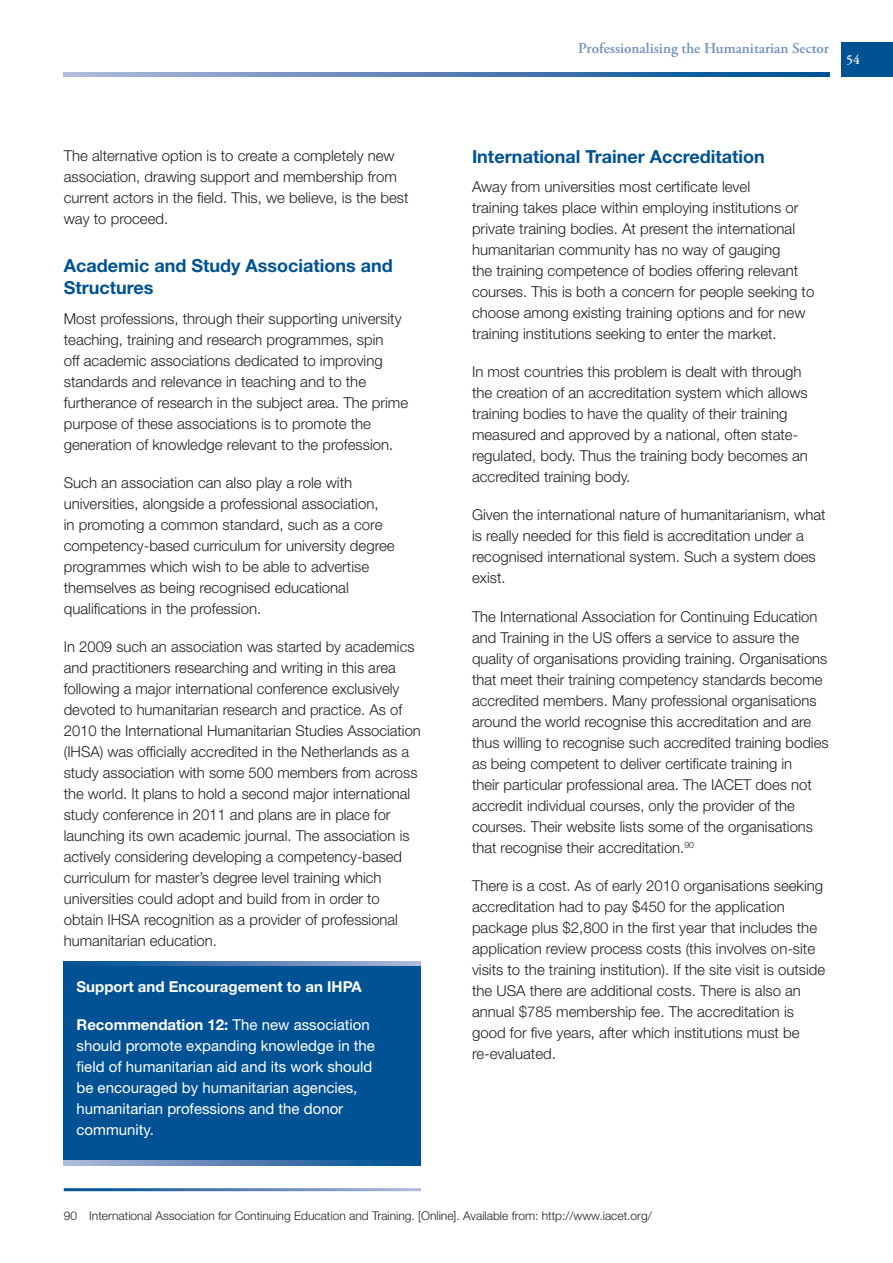
<style>
.page{position:relative;width:893px;height:1263px;background:#fff}
.page>*{position:absolute;margin:0;border:0;box-sizing:border-box;transform-origin:0 0}
.t1{font:700 18px/22.5px "Helvetica Neue";color:#005294}
.t2{font:300 15px/21px "Helvetica Neue";color:#231f20}
.t3{font:15px/21px "Helvetica Neue";color:#fff}
.t4{font:600 15px "Adobe Garamond Pro";color:#7491c0}
.t5{font:700 15px "Helvetica Neue";color:#fff}
.t6{font:600 13.5px "Adobe Garamond Pro";color:#fff}
.t7{font:300 12px "Helvetica Neue";color:#231f20}
.s1{font-weight:700}
</style>
<div class="page">
<svg style="left:64px;top:72px;width:765px;height:5px;background:#5480b4"></svg>
<div style="left:842px;top:43px;width:51px;height:34px;background:#005294"></div>
<div style="left:64px;top:961px;width:357px;height:204px;background:#005294"></div>
<svg style="left:88px;top:961px;width:333px;height:4px"></svg>
<svg style="left:64px;top:1161px;width:334px;height:4px"></svg>
<p class="t4" style="left:578px;top:40px;width:252px">Professionalising the Humanitarian Sector</p>
<p class="t6" style="left:846px;top:52px;width:15px">54</p>
<p class="t2" style="left:64px;top:144px;width:346px">The alternative option is to create a completely new association, drawing support and membership from current actors in the field. This, we believe, is the best way to proceed.</p>
<p class="t1" style="left:64px;top:254px;width:330px">Academic and Study Associations and<br>Structures</p>
<p class="t2" style="left:64px;top:307px;width:346px">Most professions, through their supporting university teaching, training and research programmes, spin<br>off academic associations dedicated to improving standards and relevance in teaching and to the furtherance of research in the subject area. The prime purpose of these associations is to promote the generation of knowledge relevant to the profession.</p>
<p class="t2" style="left:64px;top:472px;width:332px">Such an association can also play a role with universities, alongside a professional association,<br>in promoting a common standard, such as a core competency-based curriculum for university degree programmes which wish to be able to advertise themselves as being recognised educational qualifications in the profession.</p>
<p class="t2" style="left:64px;top:636px;width:359px">In 2009 such an association was started by academics and practitioners researching and writing in this area following a major international conference exclusively devoted to humanitarian research and practice. As of 2010 the International Humanitarian Studies Association (IHSA) was officially accredited in the Netherlands as a study association with some 500 members from across the world. It plans to hold a second major international study conference in 2011 and plans are in place for launching its own academic journal. The association is actively considering developing a competency-based curriculum for master’s degree level training which universities could adopt and build from in order to obtain IHSA recognition as a provider of professional humanitarian education.</p>
<p class="t5" style="left:77px;top:978px;width:287px">Support and Encouragement to an IHPA</p>
<p class="t3" style="left:77px;top:1014px;width:300px"><span class="s1">Recommendation 12:</span> The new association should promote expanding knowledge in the field of humanitarian aid and its work should be encouraged by humanitarian agencies, humanitarian professions and the donor community.</p>
<p class="t1" style="left:472px;top:145px;width:294px">International Trainer Accreditation</p>
<p class="t2" style="left:472px;top:176px;width:344px">Away from universities most certificate level<br>training takes place within employing institutions or private training bodies. At present the international humanitarian community has no way of gauging<br>the training competence of bodies offering relevant courses. This is both a concern for people seeking to choose among existing training options and for new training institutions seeking to enter the market.</p>
<p class="t2" style="left:472px;top:361px;width:337px">In most countries this problem is dealt with through the creation of an accreditation system which allows training bodies to have the quality of their training measured and approved by a national, often state&shy;regulated, body. Thus the training body becomes an accredited training body.</p>
<p class="t2" style="left:472px;top:504px;width:355px">Given the international nature of humanitarianism, what is really needed for this field is accreditation under a recognised international system. Such a system does exist.</p>
<p class="t2" style="left:472px;top:605px;width:358px">The International Association for Continuing Education and Training in the US offers a service to assure the quality of organisations providing training. Organisations that meet their training competency standards become accredited members. Many professional organisations around the world recognise this accreditation and are thus willing to recognise such accredited training bodies as being competent to deliver certificate training in<br>their particular professional area. The IACET does not accredit individual courses, only the provider of the courses. Their website lists some of the organisations that recognise their accreditation.<sup>90</sup></p>
<p class="t2" style="left:472px;top:874px;width:355px">There is a cost. As of early 2010 organisations seeking accreditation had to pay $450 for the application package plus $2,800 in the first year that includes the application review process costs (this involves on-site visits to the training institution). If the site visit is outside the USA there are additional costs. There is also an annual $785 membership fee. The accreditation is good for five years, after which institutions must be re-evaluated.</p>
<p class="t7" style="left:64px;top:1209px;width:589px">90 International Association for Continuing Education and Training. [Online]. Available from: http://www.iacet.org/</p>
</div>
